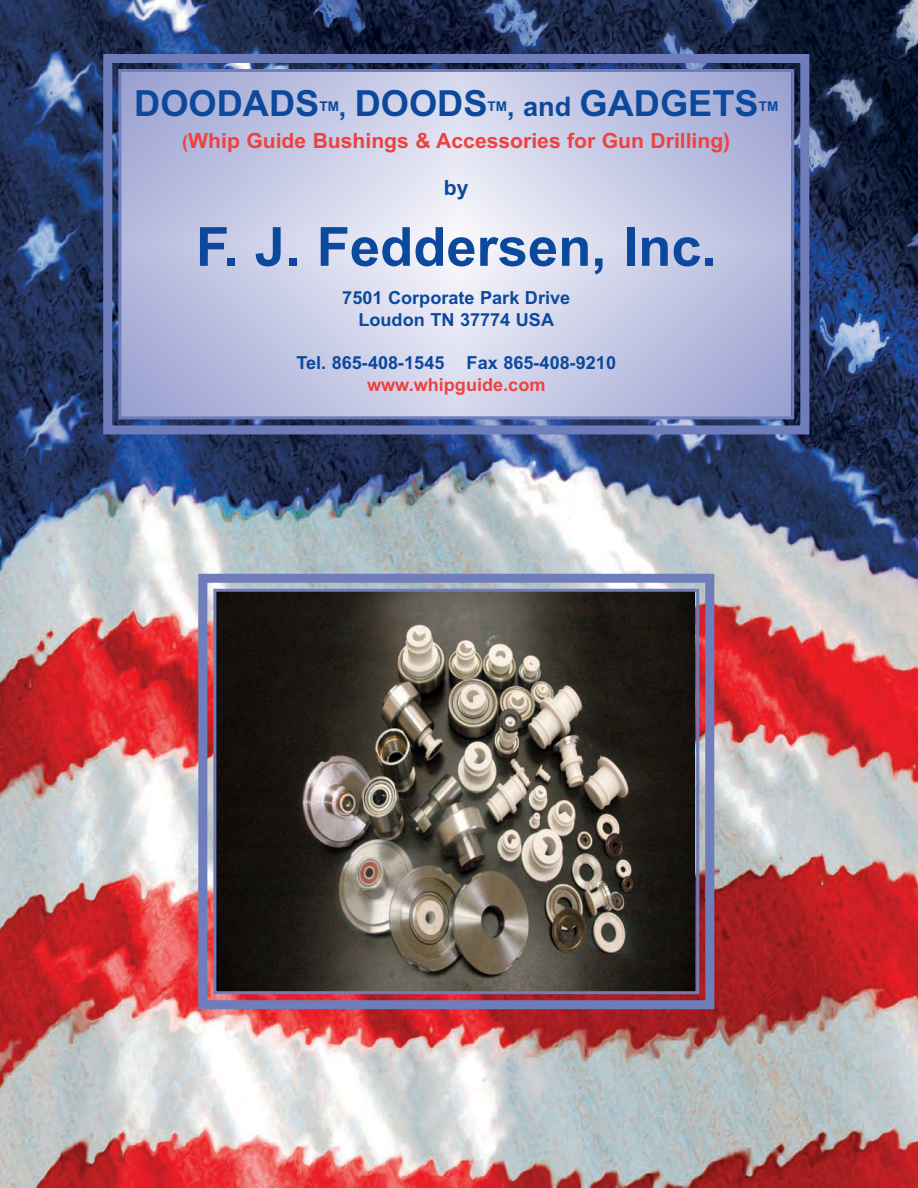
<style>
.page{position:relative;width:918px;height:1188px;background:#fff}
.page>*{position:absolute;margin:0;border:0;box-sizing:border-box;transform-origin:0 0}
.t1{font:700 54px "Arial";color:#0c499c}
.t2{font:700 36px "Arial";color:#0c499c}
.t3{font:700 21px "Arial";color:#ef413f}
.t4{font:700 21px "Arial";color:#0c499c}
.t5{font:700 18px/21.6px "Arial";color:#0c499c;text-align:center}
.t6{font:700 13.5px "Arial";color:#0c499c}
.s1{font-size:13.5px}
.s2{font-size:27px}
.s3{font-size:18px}
.s4{color:#ef413f}
</style>
<div class="page">
<img style="left:0;top:0;width:918px;height:1188px">
<img style="left:217px;top:593px;width:478px;height:397px">
<div style="left:198px;top:574px;width:516px;height:435px;border:9px solid #6f7dbb"></div>
<div style="left:213px;top:589px;width:486px;height:405px;border:3px solid #6f7dbb"></div>
<svg style="left:122px;top:73px;width:668px;height:342px;background:#c6cae5"></svg>
<div style="left:103px;top:54px;width:706px;height:380px;border:9px solid #6f7dbb"></div>
<div style="left:118px;top:69px;width:676px;height:350px;border:3px solid #6f7dbb"></div>
<p class="t2" style="left:134px;top:79px;width:626px">DOODADS<span class="s1">TM</span><span class="s2">,</span> DOODS<span class="s1">TM</span><span class="s2">, and</span> GADGETS</p>
<p class="t6" style="left:759px;top:98px;width:21px">TM</p>
<p class="t3" style="left:182px;top:127px;width:550px"><span class="s3">(</span>Whip Guide Bushings &amp; Accessories for Gun Drilling)</p>
<p class="t4" style="left:444px;top:174px;width:26px">by</p>
<p class="t1" style="left:196px;top:211px;width:522px">F. J. Feddersen, Inc.</p>
<p class="t5" style="left:342px;top:288px;width:229px">7501 Corporate Park Drive<br>Loudon TN 37774 USA</p>
<p class="t5" style="left:296px;top:353px;width:321px">Tel. 865-408-1545 Fax 865-408-9210 <span class="s4">www.whipguide.com</span></p>
</div>
